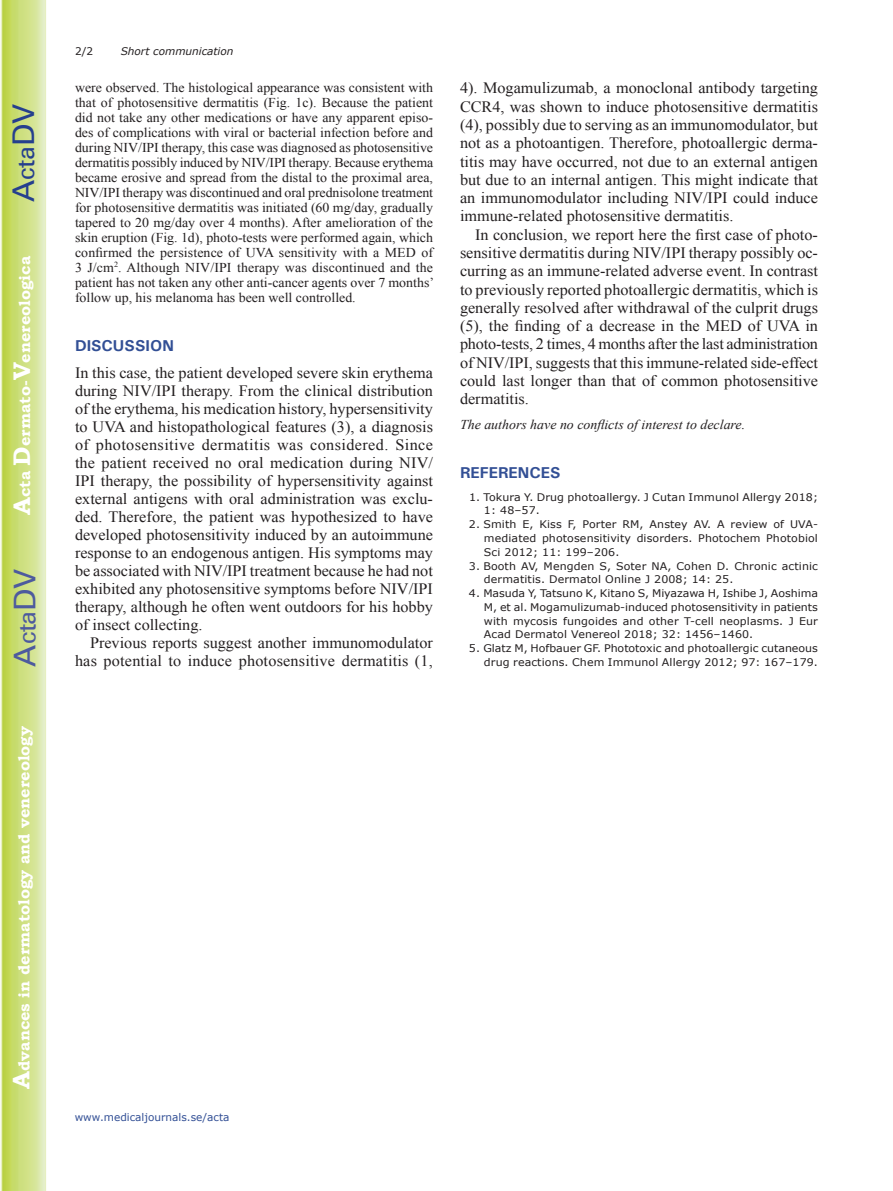
<style>
.page{position:relative;width:893px;height:1191px;background:#fff}
.page>*{position:absolute;margin:0;border:0;box-sizing:border-box;transform-origin:0 0}
.t1{font:30px "Univers";color:#4d5a9e}
.t2{font:30px "Univers";color:#253f8e}
.t3{font:15.75px/18.3px "Times New Roman";color:#231f20;text-align:justify}
.t4{font:700 15.75px "Bookman Old Style";color:#fff}
.t5{font:700 15.75px "Univers";color:#324f95}
.t6{font:13.5px/15px "Times New Roman";color:#231f20;text-align:justify}
.t7{font:italic 13.5px "Times New Roman";color:#231f20}
.t8{font:10.5px/13.8px "Verdana";letter-spacing:.01em;color:#231f20;scale:1.05 1}
.t9{font:10.5px "Verdana";color:#324f95}
.t10{font:italic 10.5px "Verdana";color:#231f20}
.t11{font:10.5px "Verdana";letter-spacing:.01em;color:#231f20}
.s1{font-size:24px}
</style>
<div class="page">
<svg style="left:1px;top:0;width:45px;height:1191px;background:#cfe084"></svg>
<h1 class="t2" style="left:6px;top:202px;width:100px;rotate:-90deg">A<span class="s1">cta</span>DV</h1>
<p class="t4" style="left:15px;top:515px;width:260px;rotate:-90deg"><span class="s1">A</span>cta <span class="s1">D</span>ermato-<span class="s1">V</span>enereologica</p>
<h1 class="t1" style="left:7px;top:666px;width:100px;rotate:-90deg">A<span class="s1">cta</span>DV</h1>
<p class="t4" style="left:15px;top:1088px;width:364px;rotate:-90deg"><span class="s1">A</span>dvances in dermatology and venereology</p>
<p class="t11" style="left:75px;top:44px;width:20px">2/2</p>
<p class="t10" style="left:121px;top:44px;width:114px">Short communication</p>
<p class="t6" style="left:75px;top:80px;width:361px">were observed. The histological appearance was consistent with that of photosensitive dermatitis (Fig. 1c). Because the patient did not take any other medications or have any apparent episo&shy;des of complications with viral or bacterial infection before and during NIV/IPI therapy, this case was diagnosed as photosensitive dermatitis possibly induced by NIV/IPI therapy. Because erythema became erosive and spread from the distal to the proximal area, NIV/IPI therapy was discontinued and oral prednisolone treatment for photosensitive dermatitis was initiated (60 mg/day, gradually tapered to 20 mg/day over 4 months). After amelioration of the skin eruption (Fig. 1d), photo-tests were performed again, which confirmed the persistence of UVA sensitivity with a MED of 3 J/cm<sup>2</sup>. Although NIV/IPI therapy was discontinued and the patient has not taken any other anti-cancer agents over 7 months’ follow up, his melanoma has been well controlled.</p>
<p class="t5" style="left:75px;top:335px;width:100px">DISCUSSION</p>
<p class="t3" style="left:75px;top:363px;width:360px">In this case, the patient developed severe skin erythema during NIV/IPI therapy. From the clinical distribution of the erythema, his medication history, hypersensitivity to UVA and histopathological features (3), a diagnosis of photosensitive dermatitis was considered. Since the patient received no oral medication during NIV/ IPI therapy, the possibility of hypersensitivity against external antigens with oral administration was exclu&shy;ded. Therefore, the patient was hypothesized to have developed photosensitivity induced by an autoimmune response to an endogenous antigen. His symptoms may be associated with NIV/IPI treatment because he had not exhibited any photosensitive symptoms before NIV/IPI therapy, although he often went outdoors for his hobby of insect collecting.</p>
<p class="t3" style="left:75px;top:633px;width:359px;text-align:right">Previous reports suggest another immunomodulator has potential to induce photosensitive dermatitis (1,</p>
<p class="t3" style="left:460px;top:79px;width:360px">4). Mogamulizumab, a monoclonal antibody targeting CCR4, was shown to induce photosensitive dermatitis (4), possibly due to serving as an immunomodulator, but not as a photoantigen. Therefore, photoallergic derma&shy;titis may have occurred, not due to an external antigen but due to an internal antigen. This might indicate that an immunomodulator including NIV/IPI could induce immune-related photosensitive dermatitis.</p>
<p class="t3" style="left:460px;top:225px;width:360px;text-indent:15px">In conclusion, we report here the first case of photo&shy;sensitive dermatitis during NIV/IPI therapy possibly oc&shy;curring as an immune-related adverse event. In contrast to previously reported photoallergic dermatitis, which is generally resolved after withdrawal of the culprit drugs (5), the finding of a decrease in the MED of UVA in photo-tests, 2 times, 4 months after the last administration of NIV/IPI, suggests that this immune-related side-effect could last longer than that of common photosensitive dermatitis.</p>
<p class="t7" style="left:460px;top:415px;width:287px">The authors have no conflicts of interest to declare.</p>
<p class="t5" style="left:460px;top:462px;width:102px">REFERENCES</p>
<p class="t8" style="left:484px;top:490px;width:320px;text-indent:-15px">1. Tokura Y. Drug photoallergy. J Cutan Immunol Allergy 2018;<br>1: 48–57.</p>
<p class="t8" style="left:484px;top:517px;width:320px;text-align:justify;text-indent:-15px">2. Smith E, Kiss F, Porter RM, Anstey AV. A review of UVA&shy;mediated photosensitivity disorders. Photochem Photobiol Sci 2012; 11: 199–206.</p>
<p class="t8" style="left:484px;top:559px;width:320px;text-indent:-15px">3. Booth AV, Mengden S, Soter NA, Cohen D. Chronic actinic dermatitis. Dermatol Online J 2008; 14: 25.</p>
<p class="t8" style="left:484px;top:586px;width:320px;text-align:justify;text-indent:-15px">4. Masuda Y, Tatsuno K, Kitano S, Miyazawa H, Ishibe J, Aoshima M, et al. Mogamulizumab-induced photosensitivity in patients with mycosis fungoides and other T-cell neoplasms. J Eur Acad Dermatol Venereol 2018; 32: 1456–1460.</p>
<p class="t8" style="left:469px;top:641px;width:334px;text-align:right">5. Glatz M, Hofbauer GF. Phototoxic and photoallergic cutaneous drug reactions. Chem Immunol Allergy 2012; 97: 167–179.</p>
<p class="t9" style="left:75px;top:1110px;width:156px">www.medicaljournals.se/acta</p>
</div>
